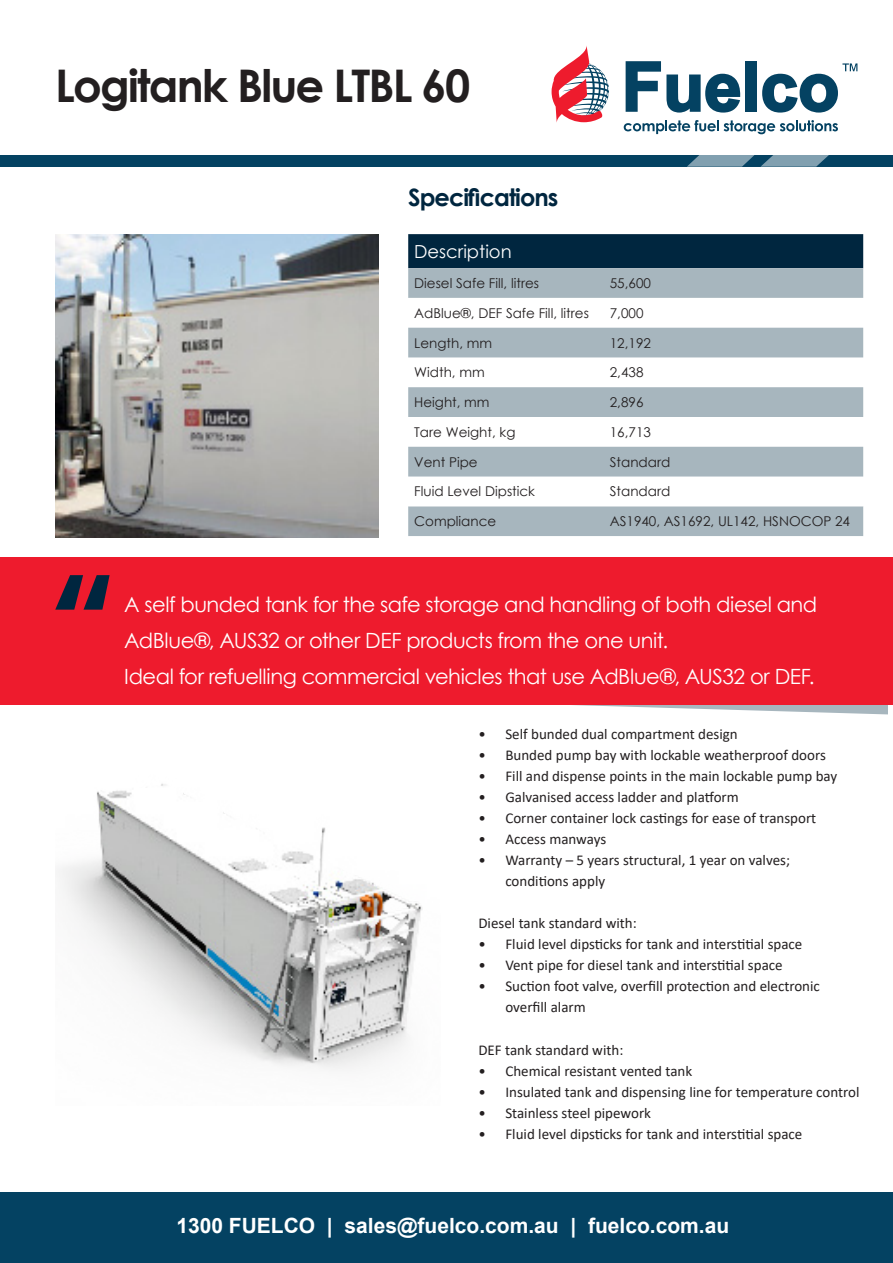
<style>
.page{position:relative;width:893px;height:1263px;background:#fff}
.page>*{position:absolute;margin:0;border:0;box-sizing:border-box;transform-origin:0 0}
.Headlines{font:700 45px "Century Gothic";letter-spacing:-.04em;color:#231f20}
.Headlines-2{font:700 24px "Century Gothic";letter-spacing:-.04em;color:#00263f}
.T4{font:21px/36px "Century Gothic";letter-spacing:-.025em;color:#fff}
.t1{font:700 21px "Arial";color:#fff}
.Domain_name{font:18px "Century Gothic";color:#fff}
.t2{font:15px/21px "Calibri";color:#231f20}
.Text_for_table{font:13.5px "Century Gothic";color:#231f20}
</style>
<div class="page">
<div style="left:0;top:155px;width:893px;height:12px;background:#044262"></div>
<svg style="left:687px;top:155px;width:142px;height:12px"></svg>
<svg style="left:574px;top:705px;width:314px;height:9px"></svg>
<div style="left:0;top:557px;width:893px;height:148px;background:#ee1b2d"></div>
<svg style="left:55px;top:575px;width:55px;height:35px"></svg>
<div style="left:408px;top:234px;width:455px;height:34px;background:#00263f"></div>
<div style="left:408px;top:268px;width:455px;height:268px;background:#a7b6be"></div>
<svg style="left:408px;top:298px;width:455px;height:208px"></svg>
<svg style="left:408px;top:328px;width:455px;height:148px;fill:#a7b6be"></svg>
<img style="left:55px;top:234px;width:323px;height:304px">
<img style="left:58px;top:783px;width:364px;height:287px">
<div style="left:745px;top:61px;width:12px;height:51px;background:#044262"></div>
<svg style="left:626px;top:61px;width:114px;height:52px"></svg>
<svg style="left:552px;top:46px;width:57px;height:77px"></svg>
<svg style="left:762px;top:63px;width:95px;height:50px"></svg>
<svg style="left:624px;top:120px;width:214px;height:14px"></svg>
<div style="left:0;top:1192px;width:893px;height:71px;background:#044262"></div>
<p class="Headlines" style="left:55px;top:51px;width:416px">Logitank Blue LTBL 60</p>
<p class="Headlines-2" style="left:408px;top:179px;width:152px">Specifications</p>
<p class="Domain_name" style="left:414px;top:239px;width:99px">Description</p>
<p class="Text_for_table" style="left:414px;top:274px;width:126px">Diesel Safe Fill, litres</p>
<p class="Text_for_table" style="left:610px;top:274px;width:43px">55,600</p>
<p class="Text_for_table" style="left:414px;top:304px;width:176px">AdBlue®, DEF Safe Fill, litres</p>
<p class="Text_for_table" style="left:610px;top:304px;width:35px">7,000</p>
<p class="Text_for_table" style="left:414px;top:333px;width:79px">Length, mm</p>
<p class="Text_for_table" style="left:610px;top:333px;width:43px">12,192</p>
<p class="Text_for_table" style="left:414px;top:363px;width:72px">Width, mm</p>
<p class="Text_for_table" style="left:610px;top:363px;width:35px">2,438</p>
<p class="Text_for_table" style="left:414px;top:393px;width:77px">Height, mm</p>
<p class="Text_for_table" style="left:610px;top:393px;width:35px">2,896</p>
<p class="Text_for_table" style="left:414px;top:423px;width:103px">Tare Weight, kg</p>
<p class="Text_for_table" style="left:610px;top:423px;width:43px">16,713</p>
<p class="Text_for_table" style="left:414px;top:452px;width:65px">Vent Pipe</p>
<p class="Text_for_table" style="left:610px;top:452px;width:62px">Standard</p>
<p class="Text_for_table" style="left:414px;top:482px;width:122px">Fluid Level Dipstick</p>
<p class="Text_for_table" style="left:610px;top:482px;width:62px">Standard</p>
<p class="Text_for_table" style="left:414px;top:512px;width:84px">Compliance</p>
<p class="Text_for_table" style="left:610px;top:512px;width:242px">AS1940, AS1692, UL142, HSNOCOP 24</p>
<p class="T4" style="left:124px;top:586px;width:694px">A self bunded tank for the safe storage and handling of both diesel and<br>AdBlue®, AUS32 or other DEF products from the one unit.<br>Ideal for refuelling commercial vehicles that use AdBlue®, AUS32 or DEF.</p>
<p class="t2" style="left:478px;top:724px;width:261px">• Self bunded dual compartment design</p>
<p class="t2" style="left:478px;top:745px;width:349px">• Bunded pump bay with lockable weatherproof doors</p>
<p class="t2" style="left:478px;top:766px;width:360px">• Fill and dispense points in the main lockable pump bay</p>
<p class="t2" style="left:478px;top:787px;width:262px">• Galvanised access ladder and platform</p>
<p class="t2" style="left:478px;top:808px;width:339px">• Corner container lock castings for ease of transport</p>
<p class="t2" style="left:478px;top:829px;width:129px">• Access manways</p>
<p class="t2" style="left:505px;top:850px;width:286px;text-indent:-27px">• Warranty – 5 years structural, 1 year on valves; conditions apply</p>
<p class="t2" style="left:478px;top:913px;width:160px">Diesel tank standard with:</p>
<p class="t2" style="left:478px;top:934px;width:326px">• Fluid level dipsticks for tank and interstitial space</p>
<p class="t2" style="left:478px;top:955px;width:306px">• Vent pipe for diesel tank and interstitial space</p>
<p class="t2" style="left:505px;top:976px;width:316px;text-indent:-27px">• Suction foot valve, overfill protection and electronic overfill alarm</p>
<p class="t2" style="left:478px;top:1039px;width:146px">DEF tank standard with:</p>
<p class="t2" style="left:478px;top:1060px;width:215px">• Chemical resistant vented tank</p>
<p class="t2" style="left:478px;top:1081px;width:383px">• Insulated tank and dispensing line for temperature control</p>
<p class="t2" style="left:478px;top:1102px;width:174px">• Stainless steel pipework</p>
<p class="t2" style="left:478px;top:1123px;width:326px">• Fluid level dipsticks for tank and interstitial space</p>
<p class="t1" style="left:176px;top:1211px;width:554px">1300 FUELCO | sales@fuelco.com.au | fuelco.com.au</p>
</div>
